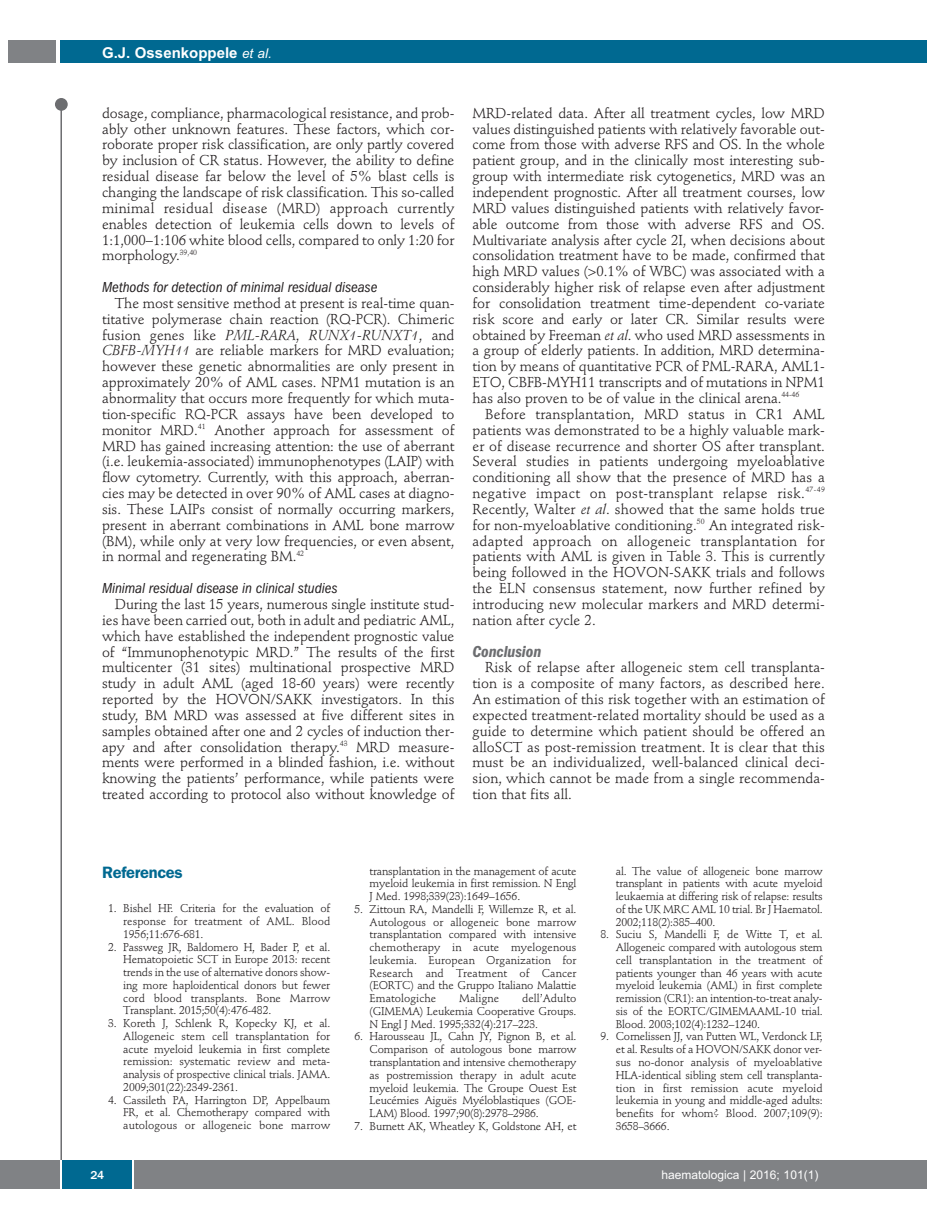
<style>
.page{position:relative;width:927px;height:1225px;background:#fff}
.page>*{position:absolute;margin:0;border:0;box-sizing:border-box;transform-origin:0 0}
.t1{font:italic 600 condensed 16.5px "Franklin Gothic";color:#6c6d70}
.t2{font:600 16.5px "Franklin Gothic";letter-spacing:-.015em;color:#006991}
.t3{font:italic condensed 15px "Franklin Gothic";letter-spacing:-.005em;color:#231f20}
.t4{font:700 15px "Arial";color:#fff}
.t5{font:14.25px/15.9px "Stempel Schneidler";letter-spacing:-.005em;color:#231f20;text-align:justify}
.t6{font:12px "Arial";color:#fff}
.t7{font:500 12px "Franklin Gothic";color:#fff}
.t8{font:11.25px/12.8px "Stempel Schneidler";letter-spacing:-.015em;color:#231f20;text-align:justify}
.t9{font:11.25px "Stempel Schneidler";letter-spacing:.005em;color:#231f20}
.s1{font-weight:400;font-style:italic;font-size:13.5px}
.s2{font-style:italic}
</style>
<div class="page">
<div style="left:911px;top:40px;width:16px;height:22px;background:#006991"></div>
<div style="left:910px;top:1160px;width:17px;height:28px;background:#808285"></div>
<div style="left:55px;top:98px;width:13px;height:13px;background:#6c6d70;border-radius:50%"></div>
<hr style="left:60px;top:101px;width:2px;height:1061px;background:#6c6d70">
<div style="left:60px;top:40px;width:852px;height:22px;background:#006991"></div>
<div style="left:9px;top:40px;width:47px;height:22px;background:#808285"></div>
<div style="left:0;top:1160px;width:911px;height:28px;background:#808285"></div>
<div style="left:62px;top:1160px;width:71px;height:28px;background:#006991"></div>
<hr style="left:60px;top:1160px;width:2px;height:28px;background:#fff">
<svg style="left:133px;top:1160px;width:1px;height:28px"></svg>
<p class="t4" style="left:102px;top:44px;width:171px">G.J. Ossenkoppele <span class="s1">et al.</span></p>
<p class="t5" style="left:102px;top:106px;width:354px">dosage, compliance, pharmacological resistance, and prob&shy;ably other unknown features. These factors, which cor&shy;roborate proper risk classification, are only partly covered by inclusion of CR status. However, the ability to define residual disease far below the level of 5% blast cells is changing the landscape of risk classification. This so-called minimal residual disease (MRD) approach currently enables detection of leukemia cells down to levels of 1:1,000–1:106 white blood cells, compared to only 1:20 for morphology.<sup>39,40</sup></p>
<p class="t3" style="left:102px;top:282px;width:277px">Methods for detection of minimal residual disease</p>
<p class="t5" style="left:102px;top:296px;width:354px;text-indent:13px">The most sensitive method at present is real-time quan&shy;titative polymerase chain reaction (RQ-PCR). Chimeric fusion genes like <span class="s2">PML-RARA</span>, <span class="s2">RUNX1-RUNXT1</span>, and <span class="s2">CBFB-MYH11</span> are reliable markers for MRD evaluation; however these genetic abnormalities are only present in approximately 20% of AML cases. NPM1 mutation is an abnormality that occurs more frequently for which muta&shy;tion-specific RQ-PCR assays have been developed to monitor MRD.<sup>41</sup> Another approach for assessment of MRD has gained increasing attention: the use of aberrant (i.e. leukemia-associated) immunophenotypes (LAIP) with flow cytometry. Currently, with this approach, aberran&shy;cies may be detected in over 90% of AML cases at diagno&shy;sis. These LAIPs consist of normally occurring markers, present in aberrant combinations in AML bone marrow (BM), while only at very low frequencies, or even absent, in normal and regenerating BM.<sup>42</sup></p>
<p class="t3" style="left:102px;top:583px;width:237px">Minimal residual disease in clinical studies</p>
<p class="t5" style="left:102px;top:597px;width:354px;text-indent:13px">During the last 15 years, numerous single institute stud&shy;ies have been carried out, both in adult and pediatric AML, which have established the independent prognostic value of “Immunophenotypic MRD.” The results of the first multicenter (31 sites) multinational prospective MRD study in adult AML (aged 18-60 years) were recently reported by the HOVON/SAKK investigators. In this study, BM MRD was assessed at five different sites in samples obtained after one and 2 cycles of induction ther&shy;apy and after consolidation therapy.<sup>43</sup> MRD measure&shy;ments were performed in a blinded fashion, i.e. without knowing the patients’ performance, while patients were treated according to protocol also without knowledge of</p>
<p class="t5" style="left:472px;top:106px;width:354px">MRD-related data. After all treatment cycles, low MRD values distinguished patients with relatively favorable out&shy;come from those with adverse RFS and OS. In the whole patient group, and in the clinically most interesting sub&shy;group with intermediate risk cytogenetics, MRD was an independent prognostic. After all treatment courses, low MRD values distinguished patients with relatively favor&shy;able outcome from those with adverse RFS and OS.<br>Multivariate analysis after cycle 2I, when decisions about consolidation treatment have to be made, confirmed that high MRD values (&gt;0.1% of WBC) was associated with a considerably higher risk of relapse even after adjustment for consolidation treatment time-dependent co-variate risk score and early or later CR. Similar results were obtained by Freeman <span class="s2">et al</span>. who used MRD assessments in a group of elderly patients. In addition, MRD determina&shy;tion by means of quantitative PCR of PML-RARA, AML1- ETO, CBFB-MYH11 transcripts and of mutations in NPM1 has also proven to be of value in the clinical arena.<sup>44-46</sup></p>
<p class="t5" style="left:472px;top:407px;width:354px;text-indent:13px">Before transplantation, MRD status in CR1 AML patients was demonstrated to be a highly valuable mark&shy;er of disease recurrence and shorter OS after transplant.<br>Several studies in patients undergoing myeloablative conditioning all show that the presence of MRD has a negative impact on post-transplant relapse risk.<sup>47-49<br></sup>Recently, Walter <span class="s2">et al</span>. showed that the same holds true for non-myeloablative conditioning.<sup>50</sup> An integrated risk&shy;adapted approach on allogeneic transplantation for patients with AML is given in Table 3. This is currently being followed in the HOVON-SAKK trials and follows the ELN consensus statement, now further refined by introducing new molecular markers and MRD determi&shy;nation after cycle 2.</p>
<p class="t1" style="left:472px;top:645px;width:70px">Conclusion</p>
<p class="t5" style="left:472px;top:661px;width:354px;text-indent:13px">Risk of relapse after allogeneic stem cell transplanta&shy;tion is a composite of many factors, as described here.<br>An estimation of this risk together with an estimation of expected treatment-related mortality should be used as a guide to determine which patient should be offered an alloSCT as post-remission treatment. It is clear that this must be an individualized, well-balanced clinical deci&shy;sion, which cannot be made from a single recommenda&shy;tion that fits all.</p>
<p class="t2" style="left:102px;top:867px;width:82px">References</p>
<p class="t8" style="left:123px;top:903px;width:208px;text-indent:-15px">1. Bishel HF. Criteria for the evaluation of response for treatment of AML. Blood 1956;11:676-681.</p>
<p class="t8" style="left:123px;top:941px;width:208px;text-indent:-15px">2. Passweg JR, Baldomero H, Bader P, et al.<br>Hematopoietic SCT in Europe 2013: recent trends in the use of alternative donors show&shy;ing more haploidentical donors but fewer cord blood transplants. Bone Marrow Transplant. 2015;50(4):476-482.</p>
<p class="t8" style="left:123px;top:1018px;width:208px;text-indent:-15px">3. Koreth J, Schlenk R, Kopecky KJ, et al.<br>Allogeneic stem cell transplantation for acute myeloid leukemia in first complete remission: systematic review and meta&shy;analysis of prospective clinical trials. JAMA.<br>2009;301(22):2349-2361.</p>
<p class="t8" style="left:123px;top:1094px;width:208px;text-indent:-15px">4. Cassileth PA, Harrington DP, Appelbaum FR, et al. Chemotherapy compared with autologous or allogeneic bone marrow</p>
<p class="t8" style="left:370px;top:865px;width:208px">transplantation in the management of acute myeloid leukemia in first remission. N Engl J Med. 1998;339(23):1649–1656.</p>
<p class="t8" style="left:370px;top:903px;width:208px;text-indent:-15px">5. Zittoun RA, Mandelli F, Willemze R, et al.<br>Autologous or allogeneic bone marrow transplantation compared with intensive chemotherapy in acute myelogenous leukemia. European Organization for Research and Treatment of Cancer (EORTC) and the Gruppo Italiano Malattie Ematologiche</p>
<p class="t8" style="left:370px;top:993px;width:208px;text-indent:153px">dell’Adulto (GIMEMA) Leukemia Cooperative Groups.<br>N Engl J Med. 1995;332(4):217–223.</p>
<p class="t8" style="left:370px;top:1031px;width:208px;text-indent:-15px">6. Harousseau JL, Cahn JY, Pignon B, et al.<br>Comparison of autologous bone marrow transplantation and intensive chemotherapy as postremission therapy in adult acute myeloid leukemia. The Groupe Ouest Est Leucémies Aiguës Myéloblastiques (GOE-LAM) Blood. 1997;90(8):2978–2986.</p>
<p class="t8" style="left:354px;top:1120px;width:224px">7. Burnett AK, Wheatley K, Goldstone AH, et</p>
<p class="t9" style="left:459px;top:993px;width:41px">Maligne</p>
<p class="t8" style="left:616px;top:865px;width:208px">al. The value of allogeneic bone marrow transplant in patients with acute myeloid leukaemia at differing risk of relapse: results of the UK MRC AML 10 trial. Br J Haematol.<br>2002;118(2):385–400.</p>
<p class="t8" style="left:616px;top:929px;width:208px;text-indent:-15px">8. Suciu S, Mandelli F, de Witte T, et al.<br>Allogeneic compared with autologous stem cell transplantation in the treatment of patients younger than 46 years with acute myeloid leukemia (AML) in first complete remission (CR1): an intention-to-treat analy&shy;sis of the EORTC/GIMEMAAML-10 trial.<br>Blood. 2003;102(4):1232–1240.</p>
<p class="t8" style="left:616px;top:1031px;width:208px;text-indent:-15px">9. Cornelissen JJ, van Putten WL, Verdonck LF, et al. Results of a HOVON/SAKK donor ver&shy;sus no-donor analysis of myeloablative HLA-identical sibling stem cell transplanta&shy;tion in first remission acute myeloid leukemia in young and middle-aged adults: benefits for whom? Blood. 2007;109(9):<br>3658–3666.</p>
<p class="t7" style="left:90px;top:1167px;width:15px">24</p>
<p class="t6" style="left:661px;top:1167px;width:158px">haematologica | 2016; 101(1)</p>
</div>
